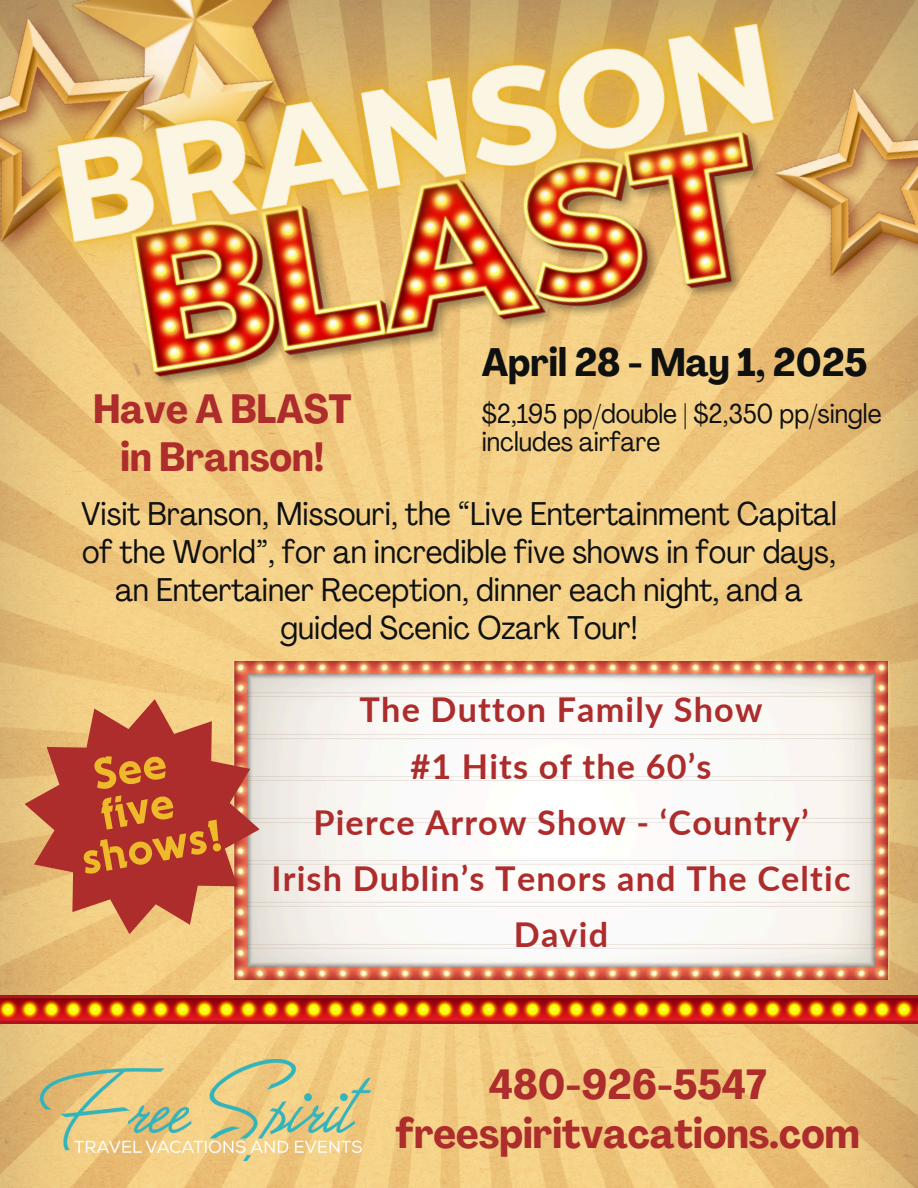
<style>
.page{position:relative;width:918px;height:1188px;background:#fff}
.page>*{position:absolute;margin:0;border:0;box-sizing:border-box;transform-origin:0 0}
.t1{font:500 46.65px/40.5px "Dynamo Com";color:#eeba2b;text-align:center}
.t2{font:700 condensed 41.55px/49.1px "Agrandir";color:#ad2c2c;text-align:center}
.t3{font:700 condensed 40.35px/47.8px "Agrandir";color:#ad2c2c;text-align:center}
.t4{font:700 condensed 39.15px "Agrandir";color:#0f1010}
.t5{font:700 34.2px/56.2px "Lato";letter-spacing:.035em;color:#ad2c2c;text-align:center}
.t6{font:condensed 32.4px/38.2px "Agrandir";color:#0f1010;text-align:center}
.t7{font:condensed 27px "Agrandir";color:#0f1010}
</style>
<div class="page">
<img style="left:0;top:478px;width:918px;height:710px">
<img style="left:0;top:0;width:918px;height:478px">
<img style="left:0;top:995px;width:918px;height:28px">
<img style="left:233px;top:662px;width:657px;height:318px">
<svg style="left:25px;top:699px;width:235px;height:235px;background:#c56951"></svg>
<img style="left:41px;top:1059px;width:329px;height:101px">
<img style="left:745px;top:53px;width:173px;height:255px">
<p class="t3" style="left:93px;top:389px;width:260px">Have A BLAST in Branson!</p>
<h2 class="t4" style="left:482px;top:346px;width:387px">April 28 - May 1, 2025</h2>
<p class="t7" style="left:482px;top:403px;width:401px">$2,195 pp/double | $2,350 pp/single</p>
<p class="t7" style="left:482px;top:431px;width:180px">includes airfare</p>
<p class="t6" style="left:81px;top:497px;width:757px">Visit Branson, Missouri, the “Live Entertainment Capital of the World”, for an incredible five shows in four days, an Entertainer Reception, dinner each night, and a guided Scenic Ozark Tour!</p>
<p class="t1" style="left:65px;top:760px;width:143px;rotate:-10deg">See five shows!</p>
<h5 class="t5" style="left:272px;top:681px;width:580px">The Dutton Family Show<br>#1 Hits of the 60’s<br>Pierce Arrow Show - ‘Country’<br>Irish Dublin’s Tenors and The Celtic</h5>
<p class="t5" style="left:514px;top:906px;width:96px">David</p>
<p class="t2" style="left:396px;top:1064px;width:466px">480-926-5547 freespiritvacations.com</p>
</div>
